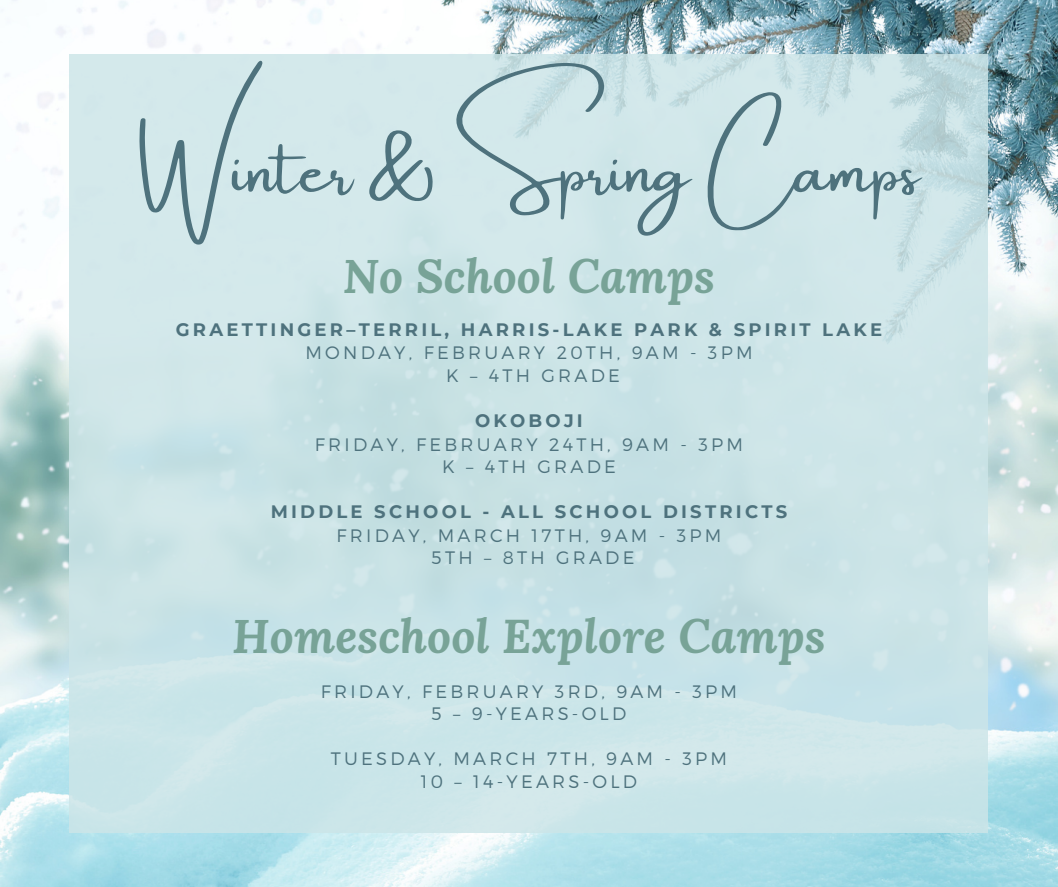
<style>
.page{position:relative;width:1058px;height:887px;background:#fff}
.page>*{position:absolute;margin:0;border:0;box-sizing:border-box;transform-origin:0 0}
.t1{font:67.35px "Amsterdam One";color:#4e727d}
.t2{font:italic 700 46.95px "Lora";color:#78a397}
.t3{font:300 18px/22.5px "Montserrat";letter-spacing:.18em;color:#4e727d;text-align:center}
.t4{font:700 18px "Montserrat";letter-spacing:.18em;color:#4e727d}
</style>
<div class="page">
<img style="left:0;top:0;width:1058px;height:886px">
<div style="left:70px;top:55px;width:918px;height:777px;background:#cce5e8"></div>
<h1 class="t1" style="left:138px;top:133px;width:783px">Winter &amp; Spring Camps</h1>
<h2 class="t2" style="left:343px;top:244px;width:373px">No School Camps</h2>
<p class="t4" style="left:176px;top:318px;width:707px">GRAETTINGER–TERRIL, HARRIS-LAKE PARK &amp; SPIRIT LAKE</p>
<p class="t3" style="left:305px;top:341px;width:448px">MONDAY, FEBRUARY 20TH, 9AM - 3PM<br>K – 4TH GRADE</p>
<p class="t4" style="left:475px;top:409px;width:109px">OKOBOJI</p>
<p class="t3" style="left:315px;top:432px;width:429px">FRIDAY, FEBRUARY 24TH, 9AM - 3PM<br>K – 4TH GRADE</p>
<p class="t4" style="left:271px;top:500px;width:518px">MIDDLE SCHOOL - ALL SCHOOL DISTRICTS</p>
<p class="t3" style="left:336px;top:523px;width:386px">FRIDAY, MARCH 17TH, 9AM - 3PM<br>5TH – 8TH GRADE</p>
<h2 class="t2" style="left:232px;top:604px;width:595px">Homeschool Explore Camps</h2>
<p class="t3" style="left:321px;top:679px;width:418px">FRIDAY, FEBRUARY 3RD, 9AM - 3PM<br>5 – 9-YEARS-OLD</p>
<p class="t3" style="left:331px;top:746px;width:398px">TUESDAY, MARCH 7TH, 9AM - 3PM<br>10 – 14-YEARS-OLD</p>
</div>
